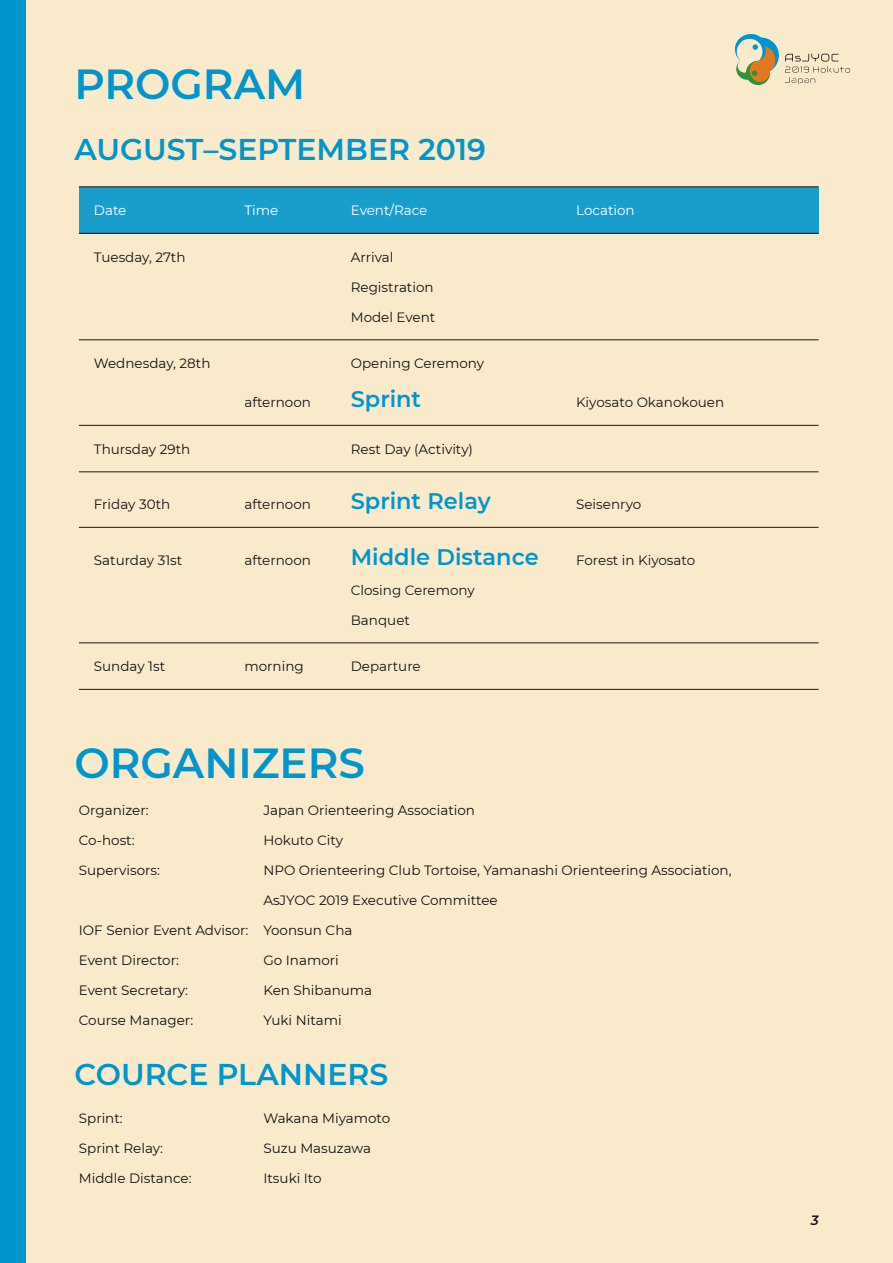
<style>
.page{position:relative;width:893px;height:1263px;background:#faeacc}
.page>*{position:absolute;margin:0;border:0;box-sizing:border-box;transform-origin:0 0}
.t1{font:600 42px "Montserrat";color:#0096cd}
.t2{font:600 30px "Montserrat";color:#0096cd}
.t3{font:600 22.5px "Montserrat";color:#0096cd}
.t4{font:13.5px "Montserrat";color:#111}
.t5{font:13.5px "Montserrat";color:#141514}
.t6{font:13.5px "Montserrat";color:#fff}
.t7{font:italic 600 13.5px "Montserrat";color:#121212}
</style>
<div class="page">
<svg style="left:785px;top:54px;width:65px;height:30px"></svg>
<svg style="left:736px;top:58px;width:22px;height:22px"></svg>
<svg style="left:743px;top:37px;width:36px;height:36px"></svg>
<div style="left:747px;top:46px;width:28px;height:28px;background:#e47721;border-radius:50%"></div>
<div style="left:738px;top:59px;width:13px;height:14px;background:#faeacc;border-radius:50%"></div>
<svg style="left:746px;top:61px;width:24px;height:24px"></svg>
<svg style="left:750px;top:62px;width:20px;height:20px"></svg>
<div style="left:750px;top:61px;width:19px;height:19px;background:#d27821;border-radius:50%"></div>
<div style="left:750px;top:61px;width:20px;height:20px;background:#e47721;border-radius:50%"></div>
<div style="left:750px;top:62px;width:20px;height:19px;background:#e47721;border-radius:50%"></div>
<svg style="left:752px;top:71px;width:5px;height:5px"></svg>
<svg style="left:735px;top:34px;width:31px;height:30px"></svg>
<div style="left:0;top:0;width:26px;height:1263px;background:#0096cd"></div>
<div style="left:79px;top:187px;width:740px;height:46px;background:#199ecc"></div>
<hr style="left:79px;top:233px;width:740px;height:1px;background:#181817">
<hr style="left:79px;top:425px;width:740px;height:1px;background:#181817">
<hr style="left:79px;top:339px;width:740px;height:1px;background:#181817">
<hr style="left:79px;top:186px;width:740px;height:1px;background:#181817">
<hr style="left:79px;top:527px;width:740px;height:1px;background:#181817">
<hr style="left:79px;top:471px;width:740px;height:1px;background:#181817">
<hr style="left:79px;top:689px;width:740px;height:1px;background:#181817">
<hr style="left:79px;top:642px;width:740px;height:1px;background:#181817">
<h1 class="t1" style="left:74px;top:55px;width:232px">PROGRAM</h1>
<h2 class="t2" style="left:74px;top:128px;width:413px">AUGUST–SEPTEMBER 2019</h2>
<p class="t6" style="left:94px;top:201px;width:34px">Date</p>
<p class="t6" style="left:244px;top:201px;width:35px">Time</p>
<p class="t6" style="left:351px;top:201px;width:78px">Event/Race</p>
<p class="t6" style="left:576px;top:201px;width:60px">Location</p>
<p class="t4" style="left:94px;top:247px;width:93px">Tuesday, 27th</p>
<p class="t4" style="left:351px;top:247px;width:44px">Arrival</p>
<p class="t4" style="left:351px;top:277px;width:84px">Registration</p>
<p class="t4" style="left:351px;top:307px;width:86px">Model Event</p>
<p class="t4" style="left:94px;top:354px;width:118px">Wednesday, 28th</p>
<p class="t4" style="left:351px;top:354px;width:135px">Opening Ceremony</p>
<p class="t5" style="left:244px;top:393px;width:68px">afternoon</p>
<h3 class="t3" style="left:351px;top:383px;width:72px">Sprint</h3>
<p class="t5" style="left:576px;top:393px;width:150px">Kiyosato Okanokouen</p>
<p class="t4" style="left:94px;top:439px;width:98px">Thursday 29th</p>
<p class="t4" style="left:351px;top:439px;width:124px">Rest Day (Activity)</p>
<p class="t4" style="left:94px;top:495px;width:78px">Friday 30th</p>
<p class="t5" style="left:244px;top:495px;width:68px">afternoon</p>
<h3 class="t3" style="left:351px;top:485px;width:141px">Sprint Relay</h3>
<p class="t5" style="left:576px;top:495px;width:67px">Seisenryo</p>
<p class="t4" style="left:94px;top:550px;width:90px">Saturday 31st</p>
<p class="t5" style="left:244px;top:550px;width:68px">afternoon</p>
<h3 class="t3" style="left:351px;top:541px;width:189px">Middle Distance</h3>
<p class="t5" style="left:576px;top:550px;width:121px">Forest in Kiyosato</p>
<p class="t5" style="left:351px;top:580px;width:126px">Closing Ceremony</p>
<p class="t5" style="left:351px;top:610px;width:61px">Banquet</p>
<p class="t4" style="left:94px;top:657px;width:73px">Sunday 1st</p>
<p class="t4" style="left:244px;top:657px;width:61px">morning</p>
<p class="t5" style="left:351px;top:657px;width:71px">Departure</p>
<h1 class="t1" style="left:74px;top:733px;width:292px">ORGANIZERS</h1>
<p class="t4" style="left:79px;top:801px;width:71px">Organizer:</p>
<p class="t4" style="left:263px;top:801px;width:213px">Japan Orienteering Association</p>
<p class="t4" style="left:79px;top:831px;width:57px">Co-host:</p>
<p class="t4" style="left:263px;top:831px;width:81px">Hokuto City</p>
<p class="t4" style="left:79px;top:861px;width:83px">Supervisors:</p>
<p class="t4" style="left:263px;top:861px;width:470px">NPO Orienteering Club Tortoise, Yamanashi Orienteering Association,</p>
<p class="t4" style="left:263px;top:891px;width:236px">AsJYOC 2019 Executive Committee</p>
<p class="t4" style="left:79px;top:921px;width:275px">IOF Senior Event Advisor: Yoonsun Cha</p>
<p class="t4" style="left:79px;top:951px;width:102px">Event Director:</p>
<p class="t4" style="left:263px;top:951px;width:77px">Go Inamori</p>
<p class="t4" style="left:79px;top:981px;width:111px">Event Secretary:</p>
<p class="t4" style="left:263px;top:981px;width:110px">Ken Shibanuma</p>
<p class="t4" style="left:79px;top:1011px;width:116px">Course Manager:</p>
<p class="t4" style="left:263px;top:1011px;width:80px">Yuki Nitami</p>
<h2 class="t2" style="left:74px;top:1053px;width:315px">COURCE PLANNERS</h2>
<p class="t4" style="left:79px;top:1108px;width:45px">Sprint:</p>
<p class="t4" style="left:263px;top:1108px;width:128px">Wakana Miyamoto</p>
<p class="t4" style="left:79px;top:1138px;width:86px">Sprint Relay:</p>
<p class="t4" style="left:263px;top:1138px;width:109px">Suzu Masuzawa</p>
<p class="t4" style="left:79px;top:1168px;width:114px">Middle Distance:</p>
<p class="t4" style="left:263px;top:1168px;width:60px">Itsuki Ito</p>
<p class="t7" style="left:811px;top:1211px;width:9px">3</p>
</div>
